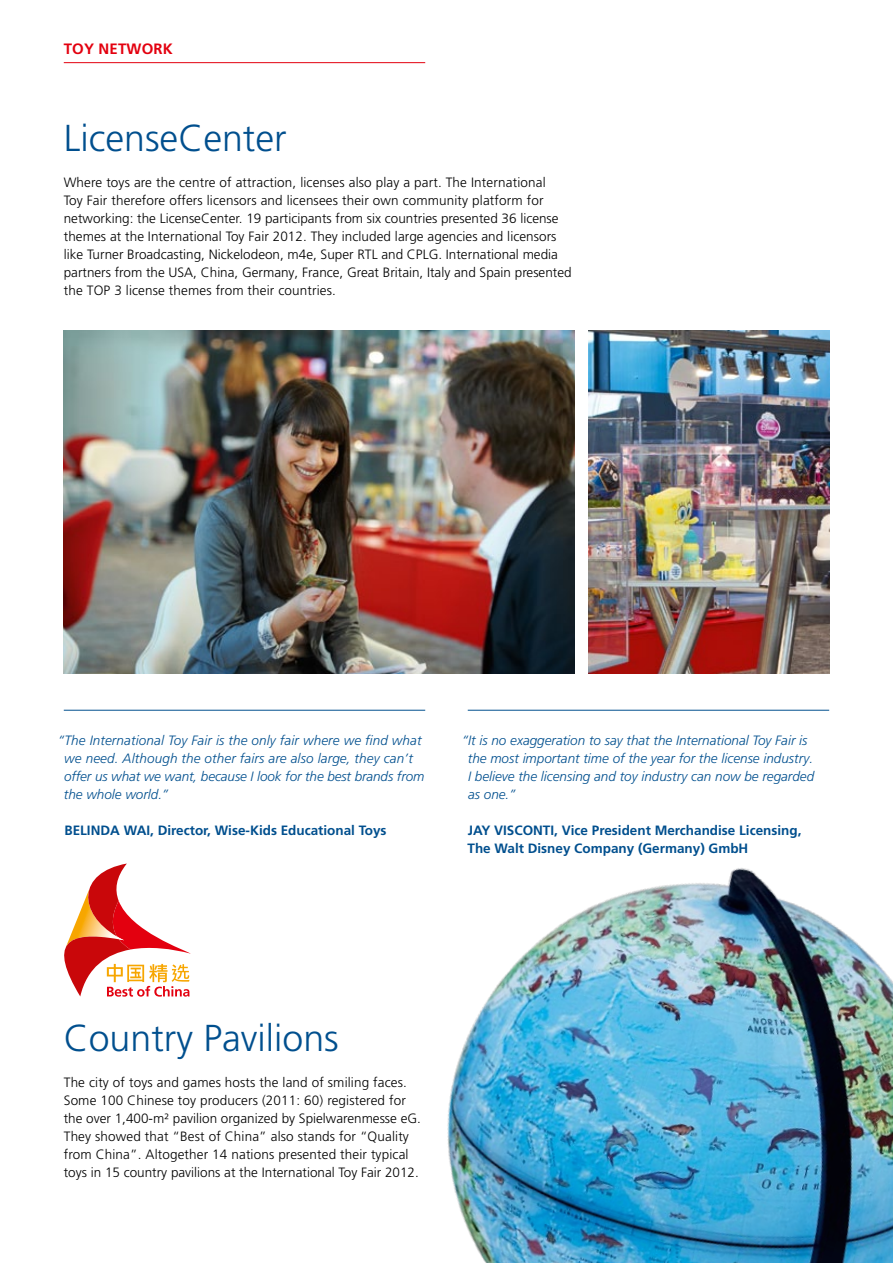
<style>
.page{position:relative;width:893px;height:1263px;background:#fff}
.page>*{position:absolute;margin:0;border:0;box-sizing:border-box;transform-origin:0 0}
.t1{font:300 37.5px "Frutiger LT Pro";color:#004f8e}
.t2{font:700 15px "Frutiger LT Pro";letter-spacing:.01em;color:#e3000f}
.t3{font:300 13.5px/18px "Frutiger LT Pro";letter-spacing:.005em;color:#000}
.t4{font:italic 300 13.5px/18px "Frutiger LT Pro";color:#004f8e}
.t5{font:700 13.5px/18px "Frutiger LT Pro";color:#004f8e}
</style>
<div class="page">
<svg style="left:64px;top:863px;width:127px;height:134px"></svg>
<img style="left:447px;top:868px;width:446px;height:395px">
<img style="left:64px;top:331px;width:510px;height:342px">
<img style="left:588px;top:331px;width:241px;height:342px">
<hr style="left:64px;top:62px;width:361px;height:1px;background:#e3000f">
<hr style="left:468px;top:710px;width:361px;height:1px;background:#004f8e">
<hr style="left:64px;top:710px;width:361px;height:1px;background:#004f8e">
<p class="t2" style="left:64px;top:40px;width:111px">Toy Networ k</p>
<h1 class="t1" style="left:64px;top:116px;width:224px">LicenseCenter</h1>
<p class="t3" style="left:64px;top:173px;width:509px">Where toys are the centre of attraction, licenses also play a part. The International<br>Toy Fair therefore offers licensors and licensees their own community platform for networking: the LicenseCenter. 19 participants from six countries presented 36 license themes at the International Toy Fair 2012. They included large agencies and licensors like Turner Broadcasting, Nickelodeon, m4e, Super RTL and CPLG. International media partners from the USA, China, Germany, France, Great Britain, Italy and Spain presented the TOP 3 license themes from their countries.</p>
<p class="t4" style="left:64px;top:731px;width:362px;text-indent:-6px">“The International Toy Fair is the only fair where we find what we need. Although the other fairs are also large, they can’t offer us what we want, because I look for the best brands from the whole world.”</p>
<p class="t5" style="left:64px;top:821px;width:324px">Beli nda Wai, Director, Wise-Kids Educational Toys</p>
<p class="t4" style="left:468px;top:731px;width:348px;text-indent:-6px">“It is no exaggeration to say that the International Toy Fair is the most important time of the year for the license industry.<br>I believe the licensing and toy industry can now be regarded as one.”</p>
<p class="t5" style="left:467px;top:821px;width:335px">Jay Visconti, Vice President Merchandise Licensing,<br>The Walt Disney Company (Germany) GmbH</p>
<h1 class="t1" style="left:64px;top:1016px;width:277px">Country Pavilions</h1>
<p class="t3" style="left:64px;top:1073px;width:359px">The city of toys and games hosts the land of smiling faces.<br>Some 100 Chinese toy producers (2011: 60) registered for the over 1,400-m² pavilion organized by Spielwarenmesse eG.<br>They showed that “Best of China” also stands for “Quality from China”. Altogether 14 nations presented their typical toys in 15 country pavilions at the International Toy Fair 2012.</p>
</div>
